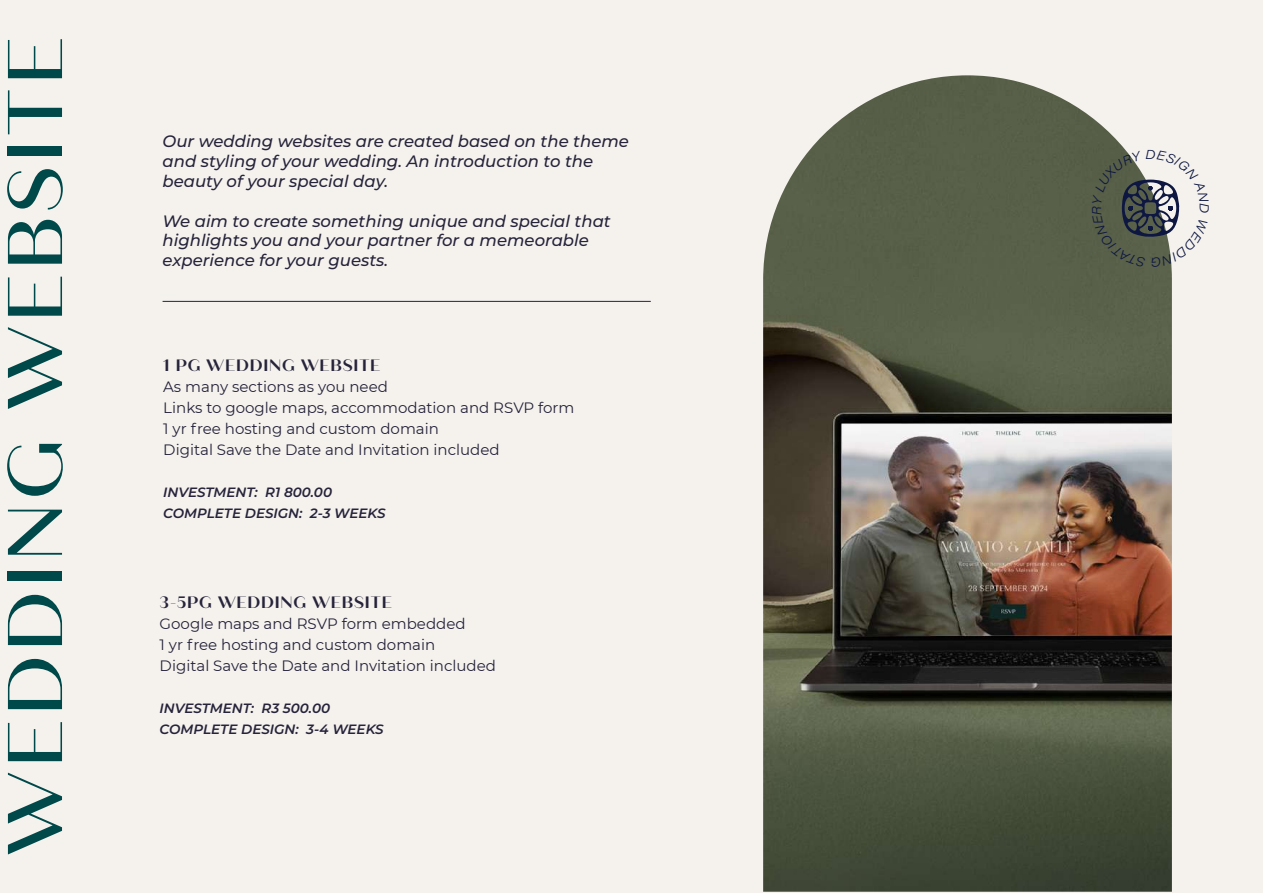
<style>
.page{position:relative;width:1263px;height:893px;background:#f5f2ee}
.page>*{position:absolute;margin:0;border:0;box-sizing:border-box;transform-origin:0 0}
.t1{font:500 77.25px "Quiche Sans";letter-spacing:.05em;color:#00494a}
.t2{font:italic 500 16.5px/19.8px "Montserrat";color:#26233b}
.t3{font:700 16.5px "Quiche Sans";letter-spacing:.05em;color:#26233b}
.t4{font:15px/21px "Montserrat";color:#26233b}
.t5{font:italic 600 13.5px/21px "Montserrat";color:#26233b}
.t6{font:italic 300 12.75px "Acumin Pro Wide";color:#0e1741}
</style>
<div class="page">
<img style="left:763px;top:75px;width:409px;height:817px">
<hr style="left:163px;top:301px;width:488px;height:1px;background:#26233b">
<svg style="left:1092px;top:150px;width:88px;height:117px"></svg>
<h1 class="t1" style="left:-11px;top:856px;width:821px;rotate:-90deg">WEDDING WEBSITE</h1>
<p class="t2" style="left:163px;top:131px;width:468px">Our wedding websites are created based on the theme and styling of your wedding. An introduction to the beauty of your special day.</p>
<p class="t2" style="left:163px;top:210px;width:450px">We aim to create something unique and special that highlights you and your partner for a memeorable experience for your guests.</p>
<p class="t3" style="left:163px;top:355px;width:219px">1 PG WEDDING WEBSITE</p>
<p class="t4" style="left:163px;top:375px;width:413px">As many sections as you need<br>Links to google maps, accommodation and RSVP form 1 yr free hosting and custom domain<br>Digital Save the Date and Invitation included</p>
<p class="t5" style="left:163px;top:481px;width:224px">INVESTMENT: R1 800.00<br>COMPLETE DESIGN: 2-3 WEEKS</p>
<p class="t3" style="left:160px;top:593px;width:234px">3-5PG WEDDING WEBSITE</p>
<p class="t4" style="left:160px;top:613px;width:338px">Google maps and RSVP form embedded<br>1 yr free hosting and custom domain<br>Digital Save the Date and Invitation included</p>
<p class="t5" style="left:160px;top:697px;width:226px">INVESTMENT: R3 500.00<br>COMPLETE DESIGN: 3-4 WEEKS</p>
<p class="t6" style="left:1146px;top:145px;width:12px">D</p>
<p class="t6" style="left:1213px;top:203px;width:12px;rotate:90deg">D</p>
</div>
